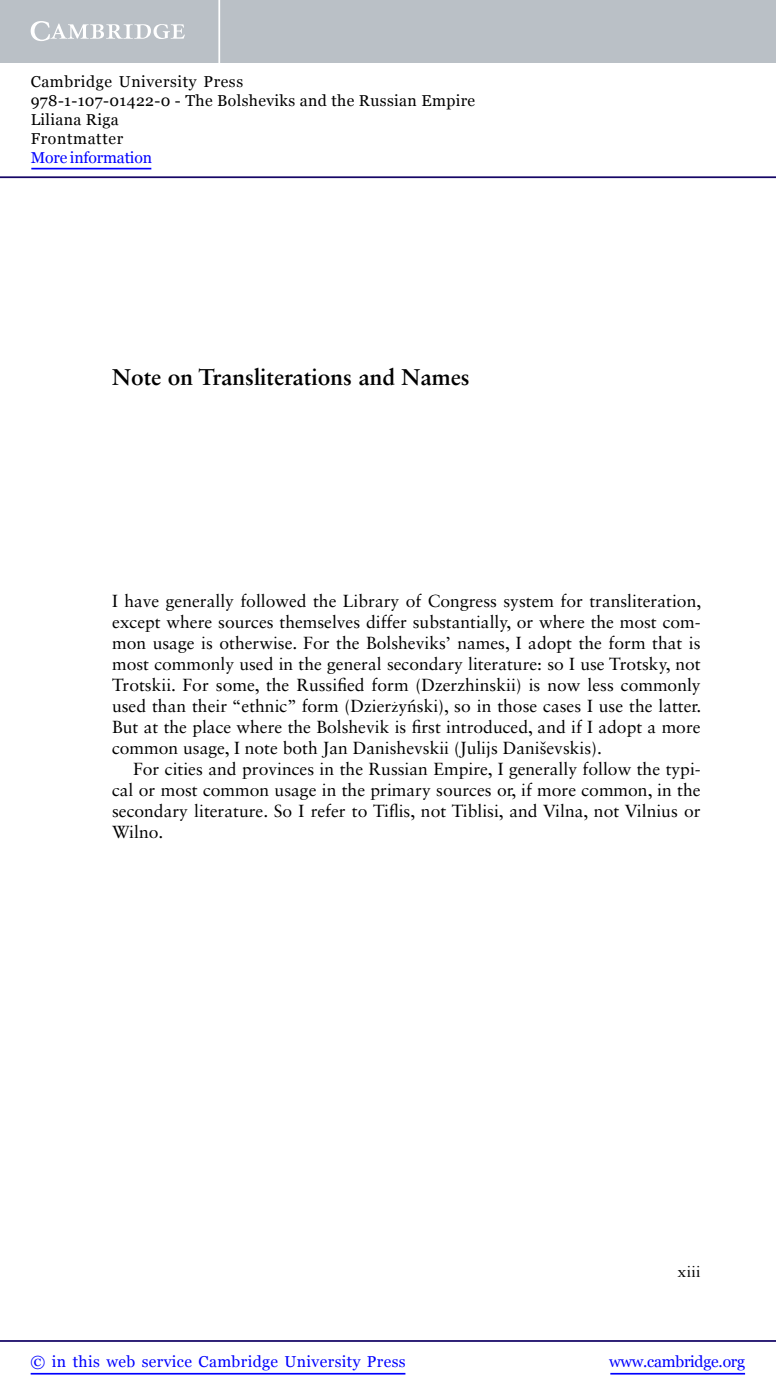
<style>
.page{position:relative;width:776px;height:1400px;background:#fff}
.page>*{position:absolute;margin:0;border:0;box-sizing:border-box;transform-origin:0 0}
.t1{font:700 22.75px "Sabon LT Std";color:#000}
.t2{font:17.5px "Sabon LT Std";color:#000}
.t3{font:15.75px/18.9px "Georgia";letter-spacing:.025em;color:#000}
.t4{font:15.75px "Georgia";letter-spacing:.025em;color:#00f}
.t5{font:15.75px "Georgia";letter-spacing:-.015em;color:#00f}
.t6{font:15.75px "Georgia";letter-spacing:-.01em;color:#00f}
.t7{font:15.75px "Sabon LT Std";color:#000}
.s1{font-size:15.75px}
.s2{font-family:"Gandhari Unicode"}
</style>
<div class="page">
<div style="left:0;top:0;width:775px;height:63px;background:#bac0c6"></div>
<svg style="left:31px;top:21px;width:154px;height:20px"></svg>
<hr style="left:218px;top:0;width:2px;height:63px;background:#fff">
<hr style="left:0;top:176px;width:775px;height:2px;background:#150666">
<hr style="left:610px;top:1373px;width:134px;height:2px;background:#00f">
<hr style="left:0;top:1340px;width:775px;height:2px;background:#150666">
<hr style="left:31px;top:1373px;width:374px;height:2px;background:#00f">
<hr style="left:31px;top:168px;width:120px;height:1px;background:#00f">
<p class="t3" style="left:31px;top:72px;width:446px">Cambridge University Press<br>978-1-107-01422-0 - The Bolsheviks and the Russian Empire<br>Liliana Riga<br>Frontmatter</p>
<p class="t6" style="left:31px;top:148px;width:123px">More information</p>
<p class="t1" style="left:112px;top:363px;width:359px">Note on Transliterations and Names</p>
<p class="t2" style="left:112px;top:591px;width:590px">I have generally followed the Library of Congress system for transliteration,</p>
<p class="t2" style="left:112px;top:612px;width:589px">except where sources themselves differ substantially, or where the most com-</p>
<p class="t2" style="left:112px;top:633px;width:589px">mon usage is otherwise. For the Bolsheviks’ names, I adopt the form that is</p>
<p class="t2" style="left:112px;top:654px;width:589px">most commonly used in the general secondary literature: so I use Trotsky, not</p>
<p class="t2" style="left:112px;top:675px;width:590px">Trotskii. For some, the Russified form (Dzerzhinskii) is now less commonly</p>
<p class="t2" style="left:112px;top:696px;width:590px">used than their “ethnic” form (Dzier<span class="s1">z</span>yn<span class="s2">́</span>ski), so in those cases I use the latter.</p>
<p class="t2" style="left:112px;top:717px;width:589px">But at the place where the Bolshevik is first introduced, and if I adopt a more</p>
<p class="t2" style="left:112px;top:738px;width:491px">common usage, I note both Jan Danishevskii (Julijs Daniševskis).</p>
<p class="t2" style="left:133px;top:759px;width:569px">For cities and provinces in the Russian Empire, I generally follow the typi-</p>
<p class="t2" style="left:112px;top:780px;width:589px">cal or most common usage in the primary sources or, if more common, in the</p>
<p class="t2" style="left:112px;top:801px;width:589px">secondary literature. So I refer to Tiflis, not Tiblisi, and Vilna, not Vilnius or</p>
<p class="t2" style="left:112px;top:822px;width:53px">Wilno.</p>
<p class="t7" style="left:677px;top:1263px;width:25px">xiii</p>
<p class="t4" style="left:31px;top:1352px;width:376px">© in this web service Cambridge University Press</p>
<p class="t5" style="left:608px;top:1352px;width:137px">www.cambridge.org</p>
</div>
